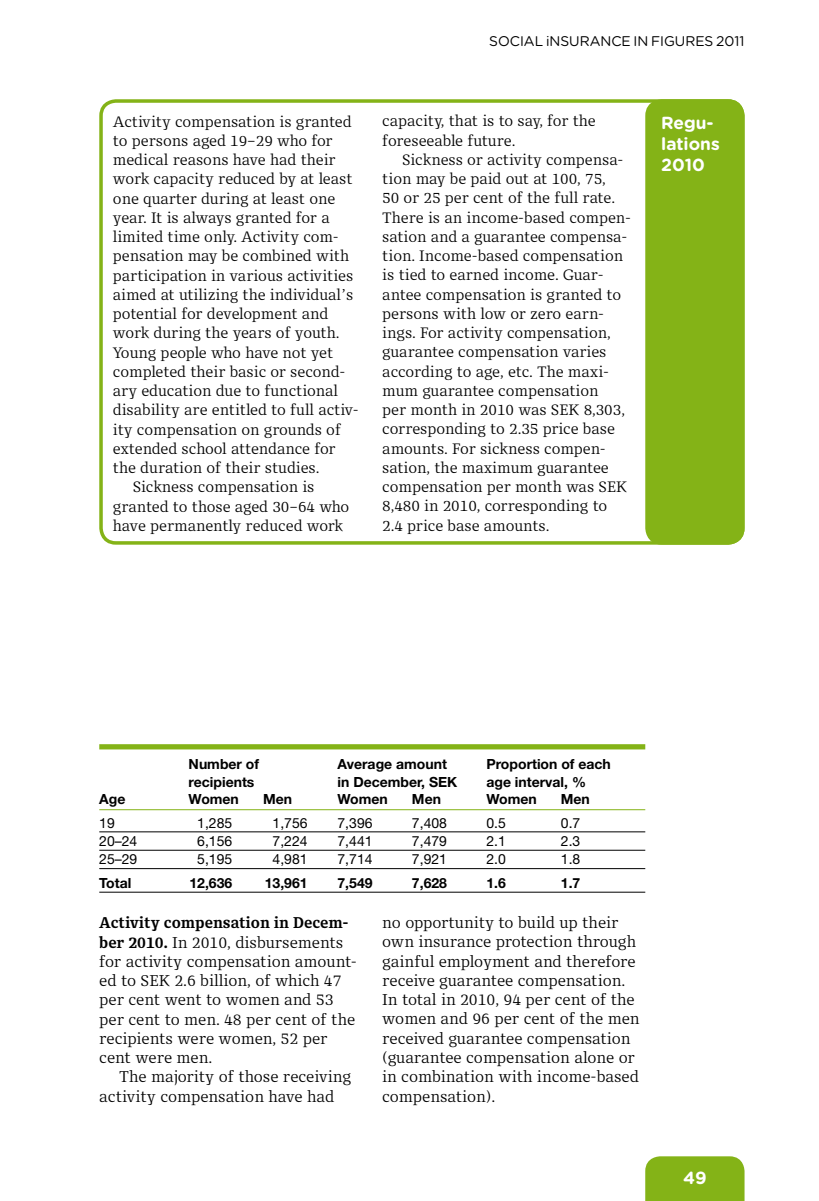
<style>
.page{position:relative;width:819px;height:1201px;background:#fff}
.page>*{position:absolute;margin:0;border:0;box-sizing:border-box;transform-origin:0 0}
.t1{font:700 17.5px/21px "Gotham Rounded FK";color:#fff}
.t2{font:15.75px/19.2px "New Libris Serif";color:#000}
.t3{font:15.22px/19.2px "New Libris Serif";color:#000}
.t4{font:15.22px "New Libris Serif";letter-spacing:-.02em;color:#000}
.t5{font:700 14px "Helvetica Neue LT Std";color:#000}
.t6{font:14px "Helvetica Neue LT Std";color:#000}
.t7{font:14px "Gotham Rounded FK";color:#000}
.s1{font-weight:700}
</style>
<div class="page">
<div style="left:645px;top:1156px;width:99px;height:44px;background:#84b317"></div>
<div style="left:99px;top:744px;width:546px;height:5px;background:#84b317"></div>
<hr style="left:99px;top:809px;width:546px;height:1px;background:#84b317">
<hr style="left:99px;top:831px;width:546px;height:1px;background:#000">
<hr style="left:99px;top:850px;width:546px;height:1px;background:#000">
<hr style="left:99px;top:868px;width:546px;height:1px;background:#000">
<hr style="left:99px;top:891px;width:546px;height:1px;background:#000">
<div style="left:647px;top:101px;width:95px;height:442px;background:#84b317;border-radius:15px"></div>
<div style="left:645px;top:99px;width:99px;height:445px;border:4px solid #84b317;border-radius:15px"></div>
<div style="left:99px;top:99px;width:645px;height:445px;border:4px solid #84b317;border-radius:15px"></div>
<p class="t7" style="left:489px;top:31px;width:257px">SOCIAL iNSURANCE IN FIGURES 2011</p>
<p class="t3" style="left:113px;top:112px;width:240px">Activity compensation is granted</p>
<p class="t3" style="left:113px;top:131px;width:221px">to persons aged 19–29 who for</p>
<p class="t3" style="left:113px;top:150px;width:224px">medical reasons have had their</p>
<p class="t3" style="left:113px;top:169px;width:241px">work capacity reduced by at least</p>
<p class="t3" style="left:113px;top:189px;width:224px">one quarter during at least one</p>
<p class="t3" style="left:113px;top:208px;width:218px">year. It is always granted for a</p>
<p class="t3" style="left:113px;top:227px;width:227px">limited time only. Activity com-</p>
<p class="t3" style="left:113px;top:246px;width:238px">pensation may be combined with</p>
<p class="t3" style="left:113px;top:266px;width:242px">participation in various activities</p>
<p class="t3" style="left:113px;top:285px;width:242px">aimed at utilizing the individual’s</p>
<p class="t3" style="left:113px;top:304px;width:217px">potential for development and</p>
<p class="t3" style="left:113px;top:323px;width:228px">work during the years of youth.</p>
<p class="t4" style="left:113px;top:343px;width:222px">Young people who have not yet</p>
<p class="t3" style="left:113px;top:362px;width:234px">completed their basic or second-</p>
<p class="t3" style="left:113px;top:381px;width:227px">ary education due to functional</p>
<p class="t3" style="left:113px;top:400px;width:247px">disability are entitled to full activ-</p>
<p class="t3" style="left:113px;top:419px;width:229px">ity compensation on grounds of</p>
<p class="t3" style="left:113px;top:439px;width:224px">extended school attendance for</p>
<p class="t3" style="left:113px;top:458px;width:208px">the duration of their studies.</p>
<p class="t3" style="left:133px;top:477px;width:183px">Sickness compensation is</p>
<p class="t3" style="left:113px;top:496px;width:238px">granted to those aged 30–64 who</p>
<p class="t3" style="left:113px;top:516px;width:232px">have permanently reduced work</p>
<p class="t3" style="left:382px;top:111px;width:215px">capacity, that is to say, for the foreseeable future.</p>
<p class="t3" style="left:382px;top:150px;width:250px;text-indent:20px">Sickness or activity compensa&shy;tion may be paid out at 100, 75,<br>50 or 25 per cent of the full rate.<br>There is an income-based compen&shy;sation and a guarantee compensa&shy;tion. Income-based compensation is tied to earned income. Guar&shy;antee compensation is granted to persons with low or zero earn&shy;ings. For activity compensation, guarantee compensation varies according to age, etc. The maxi&shy;mum guarantee compensation<br>per month in 2010 was SEK 8,303, corresponding to 2.35 price base amounts. For sickness compen&shy;sation, the maximum guarantee compensation per month was SEK<br>8,480 in 2010, corresponding to<br>2.4 price base amounts.</p>
<p class="t1" style="left:661px;top:112px;width:60px">Regu&shy;lations<br>2010</p>
<p class="t5" style="left:189px;top:755px;width:72px">Number of</p>
<p class="t5" style="left:337px;top:755px;width:111px">Average amount</p>
<p class="t5" style="left:486px;top:755px;width:126px">Proportion of each</p>
<p class="t5" style="left:189px;top:773px;width:67px">recipients</p>
<p class="t5" style="left:337px;top:773px;width:121px">in December, SEK</p>
<p class="t5" style="left:486px;top:773px;width:101px">age interval, %</p>
<p class="t5" style="left:99px;top:790px;width:28px">Age</p>
<p class="t5" style="left:189px;top:790px;width:52px">Women</p>
<p class="t5" style="left:263px;top:790px;width:31px">Men</p>
<p class="t5" style="left:337px;top:790px;width:52px">Women</p>
<p class="t5" style="left:412px;top:790px;width:31px">Men</p>
<p class="t5" style="left:486px;top:790px;width:52px">Women</p>
<p class="t5" style="left:561px;top:790px;width:31px">Men</p>
<p class="t6" style="left:99px;top:814px;width:17px">19</p>
<p class="t6" style="left:197px;top:814px;width:37px">1,285</p>
<p class="t6" style="left:272px;top:814px;width:37px">1,756</p>
<p class="t6" style="left:337px;top:814px;width:37px">7,396</p>
<p class="t6" style="left:412px;top:814px;width:37px">7,408</p>
<p class="t6" style="left:486px;top:814px;width:21px">0.5</p>
<p class="t6" style="left:561px;top:814px;width:21px">0.7</p>
<p class="t6" style="left:99px;top:832px;width:40px">20–24</p>
<p class="t6" style="left:197px;top:832px;width:37px">6,156</p>
<p class="t6" style="left:272px;top:832px;width:37px">7,224</p>
<p class="t6" style="left:337px;top:832px;width:37px">7,441</p>
<p class="t6" style="left:412px;top:832px;width:37px">7,479</p>
<p class="t6" style="left:486px;top:832px;width:21px">2.1</p>
<p class="t6" style="left:561px;top:832px;width:21px">2.3</p>
<p class="t6" style="left:99px;top:851px;width:40px">25–29</p>
<p class="t6" style="left:197px;top:851px;width:37px">5,195</p>
<p class="t6" style="left:272px;top:851px;width:37px">4,981</p>
<p class="t6" style="left:337px;top:851px;width:37px">7,714</p>
<p class="t6" style="left:412px;top:851px;width:37px">7,921</p>
<p class="t6" style="left:486px;top:851px;width:21px">2.0</p>
<p class="t6" style="left:561px;top:851px;width:21px">1.8</p>
<p class="t5" style="left:99px;top:874px;width:34px">Total</p>
<p class="t5" style="left:189px;top:874px;width:44px">12,636</p>
<p class="t5" style="left:265px;top:874px;width:44px">13,961</p>
<p class="t5" style="left:337px;top:874px;width:37px">7,549</p>
<p class="t5" style="left:412px;top:874px;width:37px">7,628</p>
<p class="t5" style="left:486px;top:874px;width:21px">1.6</p>
<p class="t5" style="left:561px;top:874px;width:21px">1.7</p>
<p class="t2" style="left:99px;top:913px;width:259px"><span class="s1">Activity compensation in Decem&shy;ber 2010.</span> In 2010, disbursements for activity compensation amount&shy;ed to SEK 2.6 billion, of which 47 per cent went to women and 53 per cent to men. 48 per cent of the recipients were women, 52 per cent were men.</p>
<p class="t2" style="left:99px;top:1067px;width:253px;text-indent:20px">The majority of those receiving activity compensation have had</p>
<p class="t2" style="left:382px;top:913px;width:259px">no opportunity to build up their own insurance protection through gainful employment and therefore receive guarantee compensation.<br>In total in 2010, 94 per cent of the women and 96 per cent of the men received guarantee compensation (guarantee compensation alone or in combination with income-based compensation).</p>
<p class="t1" style="left:683px;top:1166px;width:25px">49</p>
</div>
